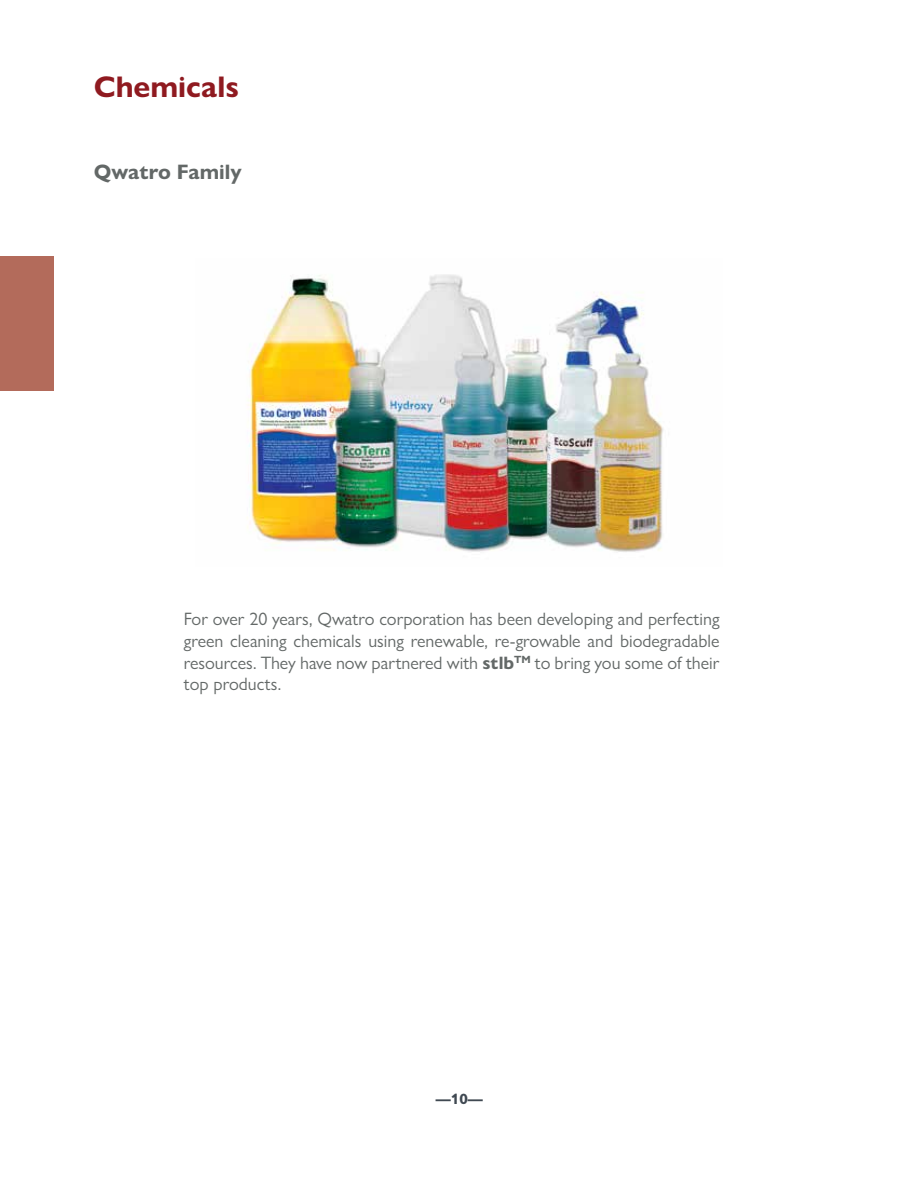
<style>
.page{position:relative;width:918px;height:1188px;background:#fff}
.page>*{position:absolute;margin:0;border:0;box-sizing:border-box;transform-origin:0 0}
.t1{font:700 30px "Gill Sans Nova";color:#8f1a20}
.t2{font:700 21px "Gill Sans Nova";color:#636867}
.t3{font:18px/21.6px "Gill Sans Nova";color:#636867;text-align:justify}
.t4{font:700 15px "Gill Sans Nova";color:#404952}
.s1{font-weight:700}
</style>
<div class="page">
<div style="left:0;top:256px;width:54px;height:135px;background:#b36b5b"></div>
<img style="left:247px;top:274px;width:417px;height:278px">
<h1 class="t1" style="left:94px;top:69px;width:147px">Chemicals</h1>
<p class="t2" style="left:94px;top:159px;width:149px">Qwatro Family</p>
<p class="t3" style="left:184px;top:608px;width:537px">For over 20 years, Qwatro corporation has been developing and perfecting green cleaning chemicals using renewable, re-growable and biodegradable resources. They have now partnered with <span class="s1">stlb</span><sup>TM</sup> to bring you some of their top products.</p>
<p class="t4" style="left:436px;top:1089px;width:48px">—10—</p>
</div>
